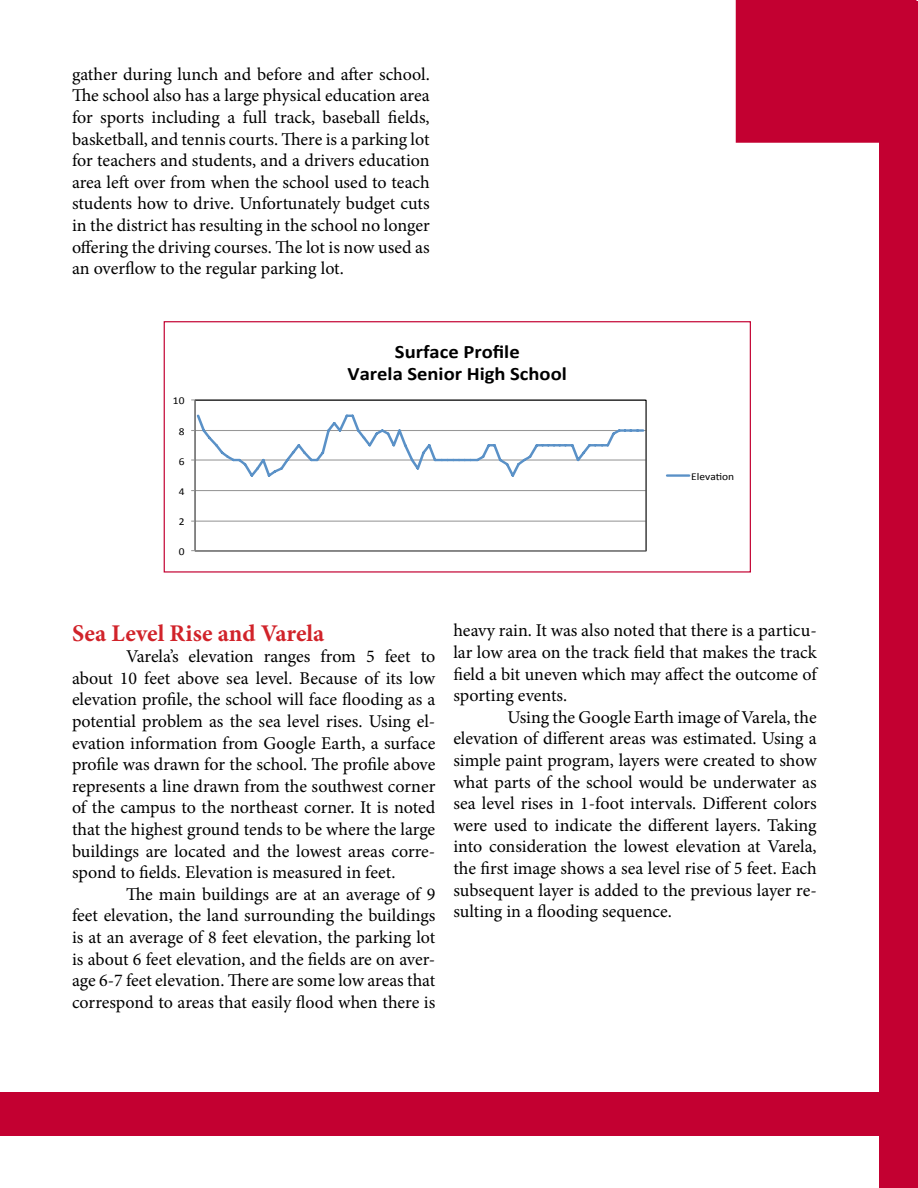
<style>
.page{position:relative;width:918px;height:1188px;background:#fff}
.page>*{position:absolute;margin:0;border:0;box-sizing:border-box;transform-origin:0 0}
.t1{font:700 24px "Minion Pro";color:#d1232a}
.t2{font:700 18.9px/22.2px "Calibri";color:#000;text-align:center;scale:1.09 1}
.t3{font:18px/21.6px "Minion Pro";letter-spacing:-.005em;color:#000;text-align:justify}
.t4{font:10.5px "Calibri";color:#000;scale:1.09 1}
</style>
<div class="page">
<div style="left:736px;top:1px;width:180px;height:141px;background:#c30031"></div>
<div style="left:736px;top:0;width:180px;height:143px;border:2px solid #c30031"></div>
<div style="left:880px;top:2px;width:38px;height:1186px;background:#c30031"></div>
<div style="left:0;top:1093px;width:889px;height:43px;background:#c30031"></div>
<hr style="left:195px;top:521px;width:451px;height:1px;background:#979797">
<hr style="left:195px;top:490px;width:451px;height:1px;background:#979797">
<hr style="left:195px;top:399px;width:451px;height:2px;background:#979797">
<hr style="left:195px;top:400px;width:1px;height:151px;background:#979797">
<hr style="left:195px;top:550px;width:451px;height:2px;background:#979797">
<svg style="left:191px;top:413px;width:455px;height:66px"></svg>
<hr style="left:667px;top:474px;width:22px;height:3px;background:#5a91c7">
<div style="left:164px;top:321px;width:587px;height:252px;border:1px solid #c30031"></div>
<p class="t3" style="left:72px;top:63px;width:359px">gather during lunch and before and after school.<br>The school also has a large physical education area for sports including a full track, baseball fields, basketball, and tennis courts. There is a parking lot for teachers and students, and a drivers education area left over from when the school used to teach students how to drive. Unfortunately budget cuts in the district has resulting in the school no longer offering the driving courses. The lot is now used as an overflow to the regular parking lot.</p>
<p class="t4" style="left:173px;top:394px;width:12px">10</p>
<p class="t4" style="left:179px;top:424px;width:7px">8</p>
<p class="t4" style="left:179px;top:455px;width:7px">6</p>
<p class="t4" style="left:179px;top:485px;width:7px">4</p>
<p class="t4" style="left:179px;top:515px;width:7px">2</p>
<p class="t4" style="left:179px;top:545px;width:7px">0</p>
<p class="t2" style="left:348px;top:341px;width:203px">Surface Profile<br>Varela Senior High School</p>
<p class="t4" style="left:691px;top:470px;width:41px">Eleva-on</p>
<p class="t1" style="left:72px;top:616px;width:254px">Sea Level Rise and Varela</p>
<p class="t3" style="left:72px;top:646px;width:365px;text-indent:54px">Varela’s elevation ranges from 5 feet to about 10 feet above sea level. Because of its low elevation profile, the school will face flooding as a potential problem as the sea level rises. Using el&shy;evation information from Google Earth, a surface profile was drawn for the school. The profile above represents a line drawn from the southwest corner of the campus to the northeast corner. It is noted that the highest ground tends to be where the large buildings are located and the lowest areas corre&shy;spond to fields. Elevation is measured in feet.</p>
<p class="t3" style="left:72px;top:883px;width:365px;text-indent:54px">The main buildings are at an average of 9 feet elevation, the land surrounding the buildings is at an average of 8 feet elevation, the parking lot is about 6 feet elevation, and the fields are on aver&shy;age 6-7 feet elevation. There are some low areas that correspond to areas that easily flood when there is</p>
<p class="t3" style="left:453px;top:620px;width:365px">heavy rain. It was also noted that there is a particu&shy;lar low area on the track field that makes the track field a bit uneven which may affect the outcome of sporting events.</p>
<p class="t3" style="left:453px;top:706px;width:365px;text-indent:54px">Using the Google Earth image of Varela, the elevation of different areas was estimated. Using a simple paint program, layers were created to show what parts of the school would be underwater as sea level rises in 1-foot intervals. Different colors were used to indicate the different layers. Taking into consideration the lowest elevation at Varela, the first image shows a sea level rise of 5 feet. Each subsequent layer is added to the previous layer re&shy;sulting in a flooding sequence.</p>
</div>
